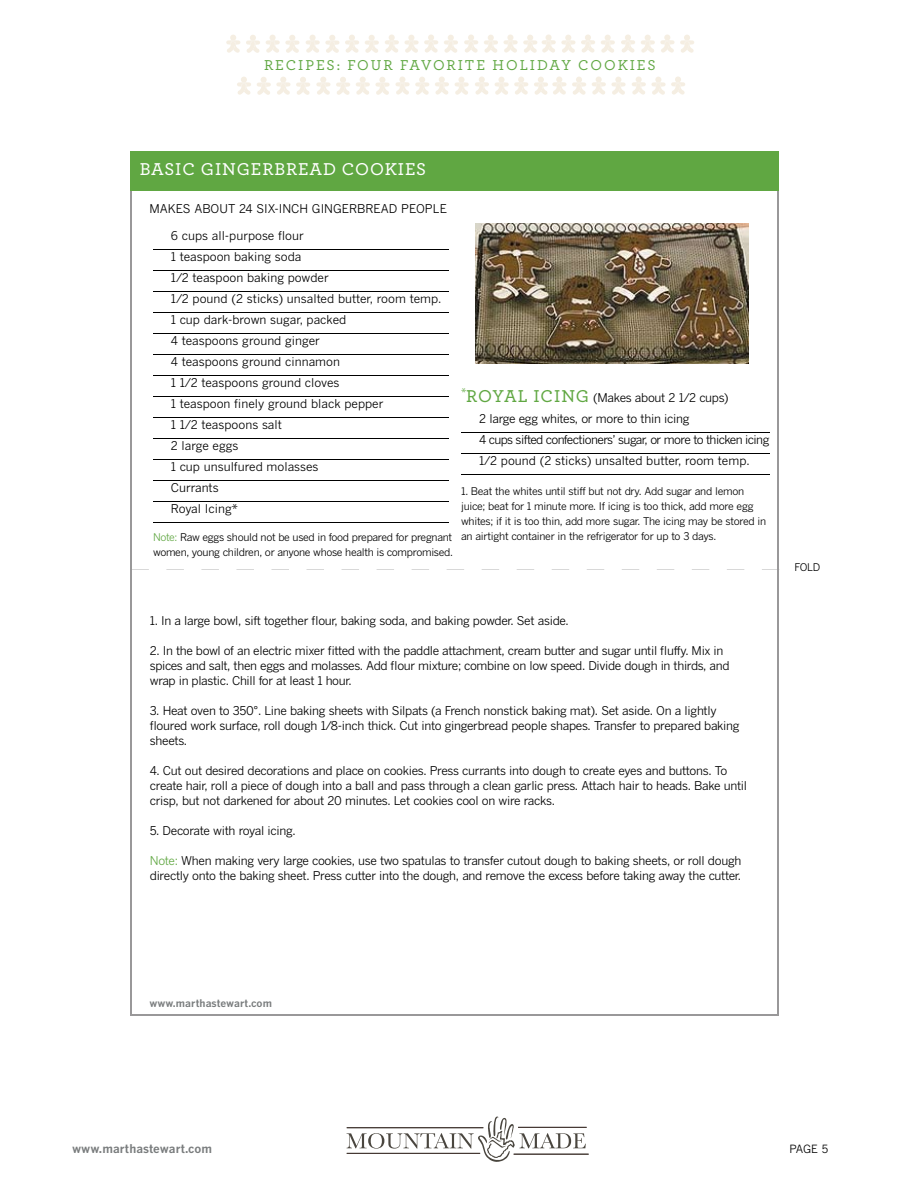
<style>
.page{position:relative;width:918px;height:1188px;background:#fff}
.page>*{position:absolute;margin:0;border:0;box-sizing:border-box;transform-origin:0 0}
.t1{font:18px "Archer Rev LF";letter-spacing:.05em;color:#fff}
.t2{font:15px "Archer";letter-spacing:.13em;color:#60a742}
.t3{font:12px/15px "MSL Gothic";letter-spacing:-.025em;color:#000}
.t4{font:12px/21px "MSL Gothic";color:#000}
.t5{font:700 12px "MSL Gothic";letter-spacing:.005em;color:#797c7d}
.t6{font:11.25px "MSL Gothic";color:#000}
.t7{font:10.5px "MSL Gothic";letter-spacing:-.03em;color:#000}
.t8{font:700 10.5px "MSL Gothic";letter-spacing:.005em;color:#797c7d}
.t9{font:10.5px "MSL Gothic OSF";color:#000}
.s1{font-family:"Archer Rev LF";font-size:18px;color:#60a742}
.s2{color:#60a742}
</style>
<div class="page">
<hr style="left:777px;top:190px;width:2px;height:826px;background:#999899">
<hr style="left:130px;top:190px;width:2px;height:825px;background:#999899">
<hr style="left:130px;top:1015px;width:649px;height:1px;background:#999899">
<svg style="left:762px;top:569px;width:15px;height:1px"></svg>
<svg style="left:727px;top:569px;width:17px;height:1px"></svg>
<svg style="left:692px;top:569px;width:17px;height:1px"></svg>
<svg style="left:657px;top:569px;width:17px;height:1px"></svg>
<svg style="left:622px;top:569px;width:17px;height:1px"></svg>
<svg style="left:587px;top:569px;width:17px;height:1px"></svg>
<svg style="left:552px;top:569px;width:17px;height:1px"></svg>
<svg style="left:517px;top:569px;width:17px;height:1px"></svg>
<svg style="left:482px;top:569px;width:17px;height:1px"></svg>
<svg style="left:447px;top:569px;width:17px;height:1px"></svg>
<svg style="left:412px;top:569px;width:17px;height:1px"></svg>
<svg style="left:377px;top:569px;width:17px;height:1px"></svg>
<svg style="left:342px;top:569px;width:17px;height:1px"></svg>
<svg style="left:307px;top:569px;width:17px;height:1px"></svg>
<svg style="left:271px;top:569px;width:18px;height:1px"></svg>
<svg style="left:236px;top:569px;width:18px;height:1px"></svg>
<svg style="left:201px;top:569px;width:18px;height:1px"></svg>
<svg style="left:166px;top:569px;width:18px;height:1px"></svg>
<svg style="left:132px;top:569px;width:17px;height:1px"></svg>
<div style="left:130px;top:151px;width:649px;height:39px;background:#60a742"></div>
<hr style="left:153px;top:249px;width:296px;height:1px;background:#000">
<hr style="left:153px;top:270px;width:296px;height:1px;background:#000">
<hr style="left:153px;top:291px;width:296px;height:1px;background:#000">
<hr style="left:153px;top:312px;width:296px;height:1px;background:#000">
<hr style="left:153px;top:333px;width:296px;height:1px;background:#000">
<hr style="left:153px;top:354px;width:296px;height:1px;background:#000">
<hr style="left:153px;top:375px;width:296px;height:1px;background:#000">
<hr style="left:153px;top:396px;width:296px;height:1px;background:#000">
<hr style="left:153px;top:417px;width:296px;height:1px;background:#000">
<hr style="left:153px;top:438px;width:296px;height:1px;background:#000">
<hr style="left:153px;top:459px;width:296px;height:1px;background:#000">
<hr style="left:153px;top:480px;width:296px;height:1px;background:#000">
<hr style="left:153px;top:501px;width:296px;height:1px;background:#000">
<hr style="left:153px;top:522px;width:296px;height:1px;background:#000">
<img style="left:475px;top:224px;width:273px;height:139px">
<hr style="left:461px;top:432px;width:308px;height:1px;background:#000">
<hr style="left:461px;top:453px;width:308px;height:1px;background:#000">
<hr style="left:461px;top:474px;width:308px;height:1px;background:#000">
<svg style="left:226px;top:35px;width:14px;height:18px"></svg>
<svg style="left:246px;top:35px;width:14px;height:18px"></svg>
<svg style="left:266px;top:35px;width:34px;height:18px"></svg>
<svg style="left:306px;top:35px;width:53px;height:18px"></svg>
<svg style="left:365px;top:35px;width:14px;height:18px"></svg>
<svg style="left:385px;top:35px;width:53px;height:18px"></svg>
<svg style="left:444px;top:35px;width:14px;height:18px"></svg>
<svg style="left:464px;top:35px;width:14px;height:18px"></svg>
<svg style="left:484px;top:35px;width:14px;height:18px"></svg>
<svg style="left:504px;top:35px;width:91px;height:18px"></svg>
<svg style="left:601px;top:35px;width:14px;height:18px"></svg>
<svg style="left:621px;top:35px;width:14px;height:18px"></svg>
<svg style="left:641px;top:35px;width:53px;height:18px"></svg>
<svg style="left:237px;top:77px;width:14px;height:18px"></svg>
<svg style="left:257px;top:77px;width:53px;height:18px"></svg>
<svg style="left:316px;top:77px;width:34px;height:18px"></svg>
<svg style="left:356px;top:77px;width:73px;height:18px"></svg>
<svg style="left:435px;top:77px;width:14px;height:18px"></svg>
<svg style="left:455px;top:77px;width:14px;height:18px"></svg>
<svg style="left:475px;top:77px;width:14px;height:18px"></svg>
<svg style="left:495px;top:77px;width:33px;height:18px"></svg>
<svg style="left:534px;top:77px;width:52px;height:18px"></svg>
<svg style="left:592px;top:77px;width:34px;height:18px"></svg>
<svg style="left:632px;top:77px;width:53px;height:18px"></svg>
<svg style="left:347px;top:1117px;width:239px;height:45px"></svg>
<hr style="left:514px;top:1154px;width:75px;height:1px;background:#433530">
<hr style="left:518px;top:1127px;width:69px;height:1px;background:#433530">
<p class="t2" style="left:264px;top:56px;width:393px">RECIPES: FOUR FAVORITE HOLIDAY COOKIES</p>
<h1 class="t1" style="left:140px;top:159px;width:288px">BASIC GINGERBREAD COOKIES</h1>
<p class="t4" style="left:149px;top:198px;width:299px">MAKES ABOUT 24 SIX-INCH GINGERBREAD PEOPLE</p>
<p class="t4" style="left:171px;top:225px;width:272px">6 cups all-purpose flour<br>1 teaspoon baking soda<br>1/2 teaspoon baking powder<br>1/2 pound (2 sticks) unsalted butter, room temp.<br>1 cup dark-brown sugar, packed<br>4 teaspoons ground ginger<br>4 teaspoons ground cinnamon<br>1 1/2 teaspoons ground cloves<br>1 teaspoon finely ground black pepper<br>1 1/2 teaspoons salt<br>2 large eggs<br>1 cup unsulfured molasses<br>Currants<br>Royal Icing*</p>
<p class="t3" style="left:479px;top:387px;width:292px;line-height:21px;text-indent:-18px"><sup>*</sup><span class="s1">ROYAL ICING</span> (Makes about 2 1/2 cups)<br>2 large egg whites, or more to thin icing<br>4 cups sifted confectioners’ sugar, or more to thicken icing 1/2 pound (2 sticks) unsalted butter, room temp.</p>
<p class="t7" style="left:461px;top:485px;width:285px">1. Beat the whites until stiff but not dry. Add sugar and lemon</p>
<p class="t7" style="left:461px;top:500px;width:294px">juice; beat for 1 minute more. If icing is too thick, add more egg</p>
<p class="t7" style="left:461px;top:515px;width:307px">whites; if it is too thin, add more sugar. The icing may be stored in</p>
<p class="t7" style="left:153px;top:530px;width:565px"><span class="s2">Note:</span> Raw eggs should not be used in food prepared for pregnant an airtight container in the refrigerator for up to 3 days.</p>
<p class="t7" style="left:153px;top:546px;width:301px">women, young children, or anyone whose health is compromised.</p>
<p class="t3" style="left:150px;top:613px;width:420px">1. In a large bowl, sift together flour, baking soda, and baking powder. Set aside.</p>
<p class="t3" style="left:150px;top:643px;width:581px">2. In the bowl of an electric mixer fitted with the paddle attachment, cream butter and sugar until fluffy. Mix in spices and salt, then eggs and molasses. Add flour mixture; combine on low speed. Divide dough in thirds, and wrap in plastic. Chill for at least 1 hour.</p>
<p class="t3" style="left:150px;top:703px;width:591px">3. Heat oven to 350°. Line baking sheets with Silpats (a French nonstick baking mat). Set aside. On a lightly floured work surface, roll dough 1/8-inch thick. Cut into gingerbread people shapes. Transfer to prepared baking sheets.</p>
<p class="t3" style="left:150px;top:763px;width:599px">4. Cut out desired decorations and place on cookies. Press currants into dough to create eyes and buttons. To create hair, roll a piece of dough into a ball and pass through a clean garlic press. Attach hair to heads. Bake until crisp, but not darkened for about 20 minutes. Let cookies cool on wire racks.</p>
<p class="t3" style="left:150px;top:823px;width:148px">5. Decorate with royal icing.</p>
<p class="t3" style="left:150px;top:853px;width:593px"><span class="s2">Note:</span> When making very large cookies, use two spatulas to transfer cutout dough to baking sheets, or roll dough directly onto the baking sheet. Press cutter into the dough, and remove the excess before taking away the cutter.</p>
<p class="t9" style="left:794px;top:561px;width:27px">FOLD</p>
<p class="t8" style="left:149px;top:997px;width:124px">www.marthastewart.com</p>
<p class="t5" style="left:72px;top:1141px;width:142px">www.marthastewart.com</p>
<p class="t6" style="left:789px;top:1143px;width:41px">PAGE 5</p>
</div>
